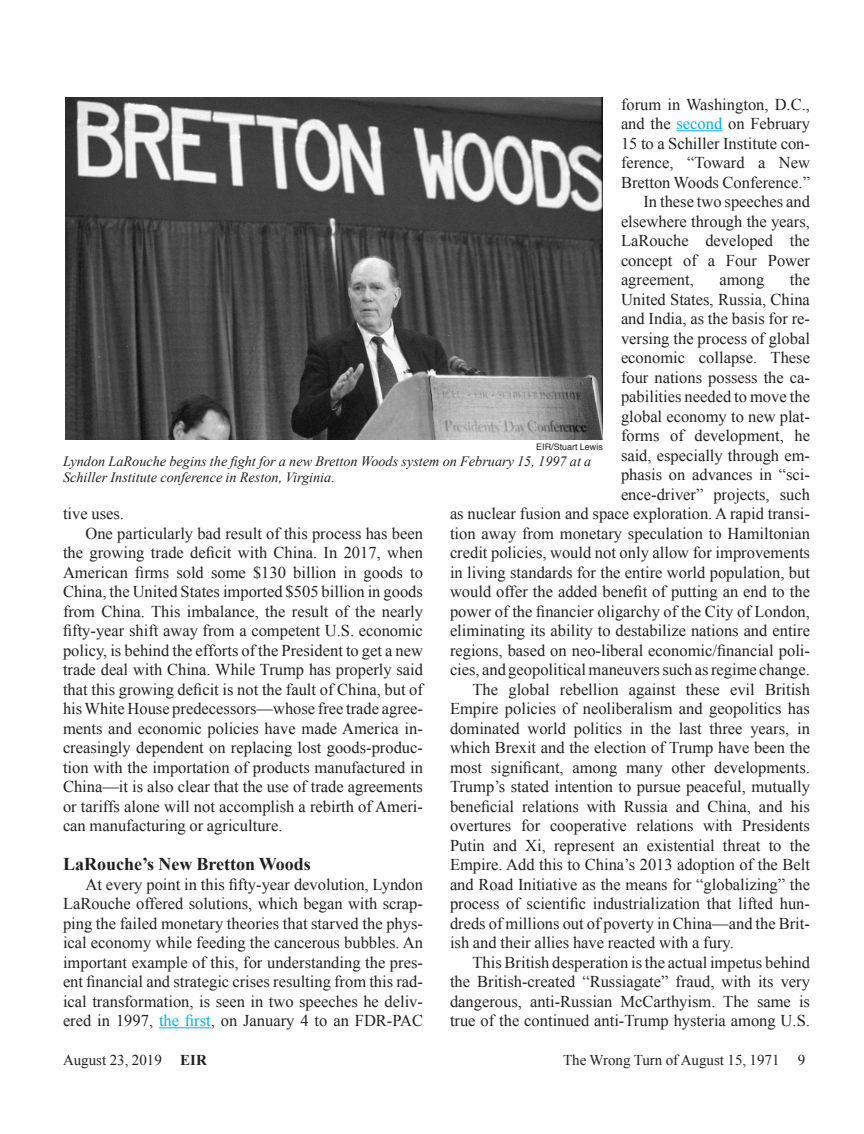
<style>
.page{position:relative;width:864px;height:1134px;background:#fff}
.page>*{position:absolute;margin:0;border:0;box-sizing:border-box;transform-origin:0 0}
.Subhead{font:700 18px "Times New Roman";color:#231f20}
.Text{font:16.5px/19.5px "Times New Roman";color:#231f20;text-align:justify}
.t1{font:15px "Times New Roman";color:#231f20}
.Captions{font:italic 14.25px/15.8px "Times New Roman";color:#231f20}
.PixCredit{font:9px "Helvetica";color:#231f20}
.s1{color:#00aeef}
.s2{font-weight:700}
</style>
<div class="page">
<hr style="left:159px;top:1027px;width:52px;height:1px;background:#00aeef">
<hr style="left:677px;top:130px;width:45px;height:1px;background:#00aeef">
<img style="left:65px;top:97px;width:538px;height:342px">
<p class="Text" style="left:621px;top:94px;width:191px">forum in Washington, D.C., and the <span class="s1">second</span> on February 15 to a Schiller Institute con&shy;ference, “Toward a New Bretton Woods Conference.”</p>
<p class="Text" style="left:621px;top:191px;width:191px;text-indent:22px">In these two speeches and elsewhere through the years, LaRouche developed the concept of a Four Power agreement,</p>
<p class="Text" style="left:450px;top:269px;width:362px;text-align:right">the<br>United States, Russia, China<br>and India, as the basis for re-<br>versing the process of global<br>economic collapse. These<br>four nations possess the ca-<br>pabilities needed to move the<br>global economy to new plat-<br>forms of development, he<br>said, especially through em-<br>phasis on advances in “sci-<br>ence-driver” projects, such<br>as nuclear fusion and space exploration. A rapid transi&shy;tion away from monetary speculation to Hamiltonian credit policies, would not only allow for improvements in living standards for the entire world population, but would offer the added benefit of putting an end to the power of the financier oligarchy of the City of London, eliminating its ability to destabilize nations and entire regions, based on neo-liberal economic/financial poli&shy;cies, and geopolitical maneuvers such as regime change.</p>
<p class="Text" style="left:450px;top:679px;width:362px;text-indent:22px">The global rebellion against these evil British Empire policies of neoliberalism and geopolitics has dominated world politics in the last three years, in which Brexit and the election of Trump have been the most significant, among many other developments.<br>Trump’s stated intention to pursue peaceful, mutually beneficial relations with Russia and China, and his overtures for cooperative relations with Presidents Putin and Xi, represent an existential threat to the Empire. Add this to China’s 2013 adoption of the Belt and Road Initiative as the means for “globalizing” the process of scientific industrialization that lifted hun&shy;dreds of millions out of poverty in China—and the Brit&shy;ish and their allies have reacted with a fury.</p>
<p class="Text" style="left:450px;top:952px;width:362px;text-indent:22px">This British desperation is the actual impetus behind the British-created “Russiagate” fraud, with its very dangerous, anti-Russian McCarthyism. The same is true of the continued anti-Trump hysteria among U.S.</p>
<p class="Text" style="left:719px;top:269px;width:46px">among</p>
<p class="PixCredit" style="left:536px;top:440px;width:68px">EIR/Stuart Lewis</p>
<p class="Captions" style="left:63px;top:453px;width:530px">Lyndon LaRouche begins the fight for a new Bretton Woods system on February 15, 1997 at a<br>Schiller Institute conference in Reston, Virginia.</p>
<p class="Text" style="left:63px;top:503px;width:62px">tive uses.</p>
<p class="Text" style="left:63px;top:523px;width:362px;text-indent:22px">One particularly bad result of this process has been the growing trade deficit with China. In 2017, when American firms sold some $130 billion in goods to China, the United States imported $505 billion in goods from China. This imbalance, the result of the nearly fifty-year shift away from a competent U.S. economic policy, is behind the efforts of the President to get a new trade deal with China. While Trump has properly said that this growing deficit is not the fault of China, but of his White House predecessors—whose free trade agree&shy;ments and economic policies have made America in&shy;creasingly dependent on replacing lost goods-produc&shy;tion with the importation of products manufactured in China—it is also clear that the use of trade agreements or tariffs alone will not accomplish a rebirth of Ameri&shy;can manufacturing or agriculture.</p>
<p class="Subhead" style="left:63px;top:852px;width:249px">LaRouche’s New Bretton Woods</p>
<p class="Text" style="left:63px;top:874px;width:362px;text-indent:22px">At every point in this fifty-year devolution, Lyndon LaRouche offered solutions, which began with scrap&shy;ping the failed monetary theories that starved the phys&shy;ical economy while feeding the cancerous bubbles. An important example of this, for understanding the pres&shy;ent financial and strategic crises resulting from this rad&shy;ical transformation, is seen in two speeches he deliv&shy;ered in 1997, <span class="s1">the first</span>, on January 4 to an FDR-PAC</p>
<p class="t1" style="left:63px;top:1050px;width:145px">August 23, 2019 <span class="s2">EIR</span></p>
<p class="t1" style="left:563px;top:1050px;width:244px">The Wrong Turn of August 15, 1971 9</p>
</div>
